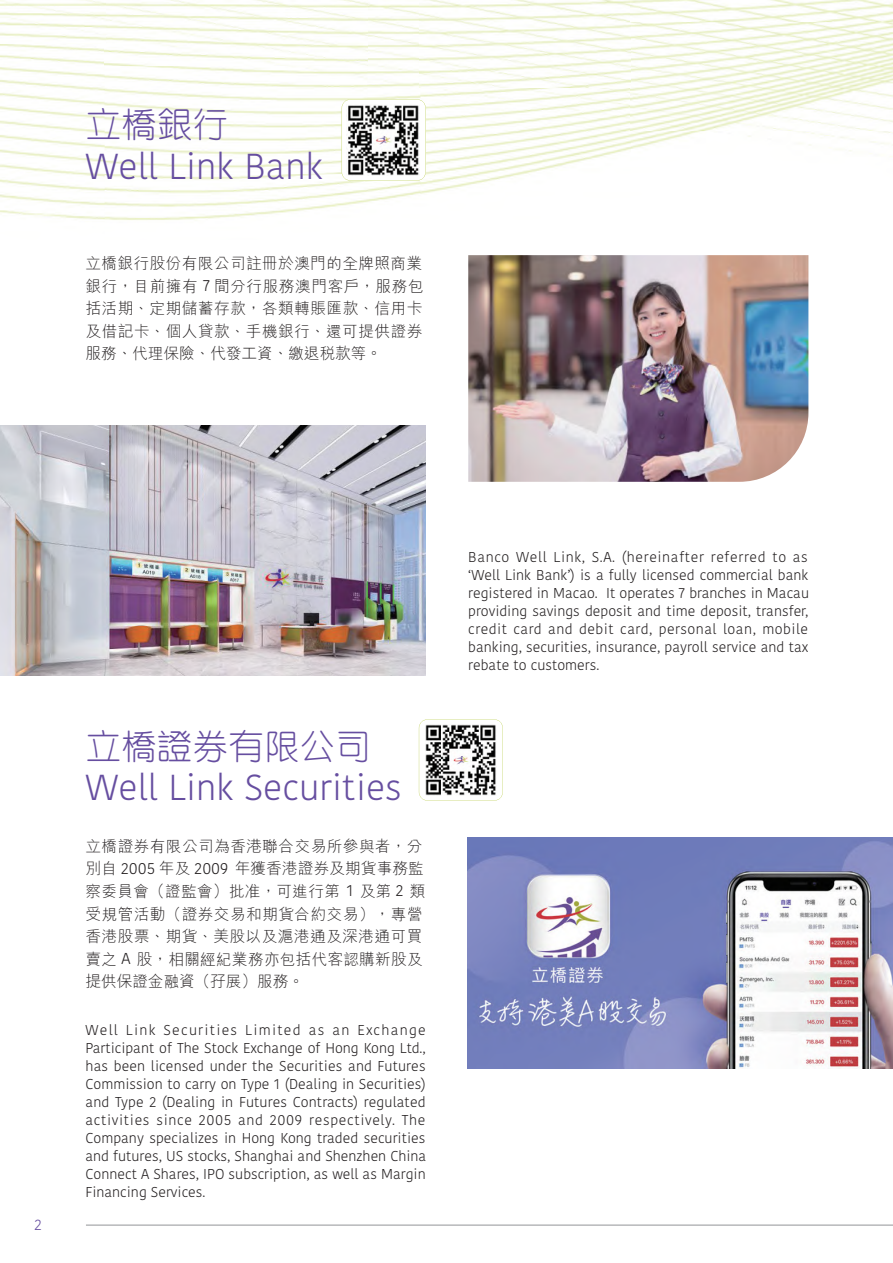
<style>
.page{position:relative;width:893px;height:1263px;background:#fff}
.page>*{position:absolute;margin:0;border:0;box-sizing:border-box;transform-origin:0 0}
.t1{font:300 36px "Kohinoor Devanagari";color:#664ea0}
.t2{font:500 36px "C Yuen HK Semi";color:#664ea0}
.t3{font:300 15.75px/22.5px "M Hei HK";color:#231f20;text-align:justify}
.t4{font:300 15px "Kohinoor Devanagari";color:#664ea0}
.t5{font:300 14.25px/18px "Kohinoor Devanagari";color:#231f20;text-align:justify}
.s1{font-size:35.25px}
.s2{font-size:15.45px}
.s3{font-family:"Kohinoor Devanagari"}
</style>
<div class="page">
<img style="left:0;top:0;width:105px;height:220px">
<img style="left:420px;top:0;width:473px;height:194px">
<img style="left:105px;top:174px;width:315px;height:46px">
<img style="left:105px;top:0;width:262px;height:174px">
<img style="left:367px;top:3px;width:53px;height:96px">
<hr style="left:86px;top:1225px;width:807px;height:1px;background:#939598">
<img style="left:0;top:426px;width:426px;height:250px">
<img style="left:468px;top:255px;width:340px;height:227px">
<img style="left:468px;top:838px;width:425px;height:231px">
<svg style="left:342px;top:99px;width:84px;height:82px"></svg>
<svg style="left:419px;top:719px;width:84px;height:82px"></svg>
<img style="left:347px;top:104px;width:72px;height:72px">
<img style="left:426px;top:725px;width:71px;height:71px">
<h1 class="t2" style="left:86px;top:100px;width:144px">立<span class="s1">橋</span>銀<span class="s1">行</span></h1>
<h1 class="t1" style="left:86px;top:146px;width:239px">Well Link Bank</h1>
<p class="t3" style="left:86px;top:252px;width:340px">立<span class="s2">橋</span>銀<span class="s2">行</span>股<span class="s2">份</span>有<span class="s2">限</span>公<span class="s2">司</span>註<span class="s2">冊</span>於<span class="s2">澳</span>門<span class="s2">的</span>全<span class="s2">牌</span>照<span class="s2">商</span>業銀<span class="s2">行</span>，<span class="s2">目</span>前<span class="s2">擁</span>有 <span class="s3">7</span> 間<span class="s2">分</span>行<span class="s2">服</span>務<span class="s2">澳</span>門<span class="s2">客</span>戶<span class="s2">，</span>服<span class="s2">務</span>包括<span class="s2">活</span>期<span class="s2">、</span>定<span class="s2">期</span>儲<span class="s2">蓄</span>存<span class="s2">款</span>，<span class="s2">各</span>類<span class="s2">轉</span>賬<span class="s2">匯</span>款<span class="s2">、</span>信<span class="s2">用</span>卡及<span class="s2">借</span>記<span class="s2">卡</span>、<span class="s2">個</span>人<span class="s2">貸</span>款<span class="s2">、</span>手<span class="s2">機</span>銀<span class="s2">行</span>、<span class="s2">還</span>可<span class="s2">提</span>供<span class="s2">證</span>券服<span class="s2">務</span>、<span class="s2">代</span>理<span class="s2">保</span>險<span class="s2">、</span>代<span class="s2">發</span>工<span class="s2">資</span>、<span class="s2">繳</span>退<span class="s2">稅</span>款<span class="s2">等</span>。</p>
<p class="t4" style="left:35px;top:1216px;width:9px">2</p>
<h1 class="t2" style="left:86px;top:722px;width:287px">立<span class="s1">橋</span>證<span class="s1">券</span>有<span class="s1">限</span>公<span class="s1">司</span></h1>
<h1 class="t1" style="left:86px;top:767px;width:318px">Well Link Securities</h1>
<p class="t3" style="left:86px;top:834px;width:342px;text-align:left">立<span class="s2">橋</span>證<span class="s2">券</span>有<span class="s2">限</span>公<span class="s2">司</span>為<span class="s2">香</span>港<span class="s2">聯</span>合<span class="s2">交</span>易<span class="s2">所</span>參<span class="s2">與</span>者<span class="s2">，</span>分別<span class="s2">自</span> <span class="s3">2005</span> 年<span class="s2">及</span> <span class="s3">2009</span> 年<span class="s2">獲</span>香<span class="s2">港</span>證<span class="s2">券</span>及<span class="s2">期</span>貨<span class="s2">事</span>務<span class="s2">監</span>察<span class="s2">委</span>員<span class="s2">會</span>（<span class="s2">證</span>監<span class="s2">會</span>）<span class="s2">批</span>准<span class="s2">，</span>可<span class="s2">進</span>行<span class="s2">第</span> <span class="s3">1</span> 及<span class="s2">第</span> <span class="s3">2</span> 類受<span class="s2">規</span>管<span class="s2">活</span>動<span class="s2">（</span>證<span class="s2">券</span>交<span class="s2">易</span>和<span class="s2">期</span>貨<span class="s2">合</span>約<span class="s2">交</span>易<span class="s2">）</span>，<span class="s2">專</span>營香<span class="s2">港</span>股<span class="s2">票</span>、<span class="s2">期</span>貨<span class="s2">、</span>美<span class="s2">股</span>以<span class="s2">及</span>滬<span class="s2">港</span>通<span class="s2">及</span>深<span class="s2">港</span>通<span class="s2">可</span>買賣<span class="s2">之</span> <span class="s3">A</span> 股<span class="s2">，</span>相<span class="s2">關</span>經<span class="s2">紀</span>業<span class="s2">務</span>亦<span class="s2">包</span>括<span class="s2">代</span>客<span class="s2">認</span>購<span class="s2">新</span>股<span class="s2">及</span>提<span class="s2">供</span>保<span class="s2">證</span>金<span class="s2">融</span>資<span class="s2">（</span>孖<span class="s2">展</span>）<span class="s2">服</span>務<span class="s2">。</span></p>
<p class="t5" style="left:86px;top:1021px;width:342px">Well Link Securities Limited as an Exchange Participant of The Stock Exchange of Hong Kong Ltd., has been licensed under the Securities and Futures Commission to carry on Type 1 (Dealing in Securities) and Type 2 (Dealing in Futures Contracts) regulated activities since 2005 and 2009 respectively. The Company specializes in Hong Kong traded securities and futures, US stocks, Shanghai and Shenzhen China Connect A Shares, IPO subscription, as well as Margin Financing Services.</p>
<p class="t5" style="left:468px;top:548px;width:342px">Banco Well Link, S.A. (hereinafter referred to as ‘Well Link Bank’) is a fully licensed commercial bank registered in Macao. It operates 7 branches in Macau providing savings deposit and time deposit, transfer, credit card and debit card, personal loan, mobile banking, securities, insurance, payroll service and tax rebate to customers.</p>
</div>
